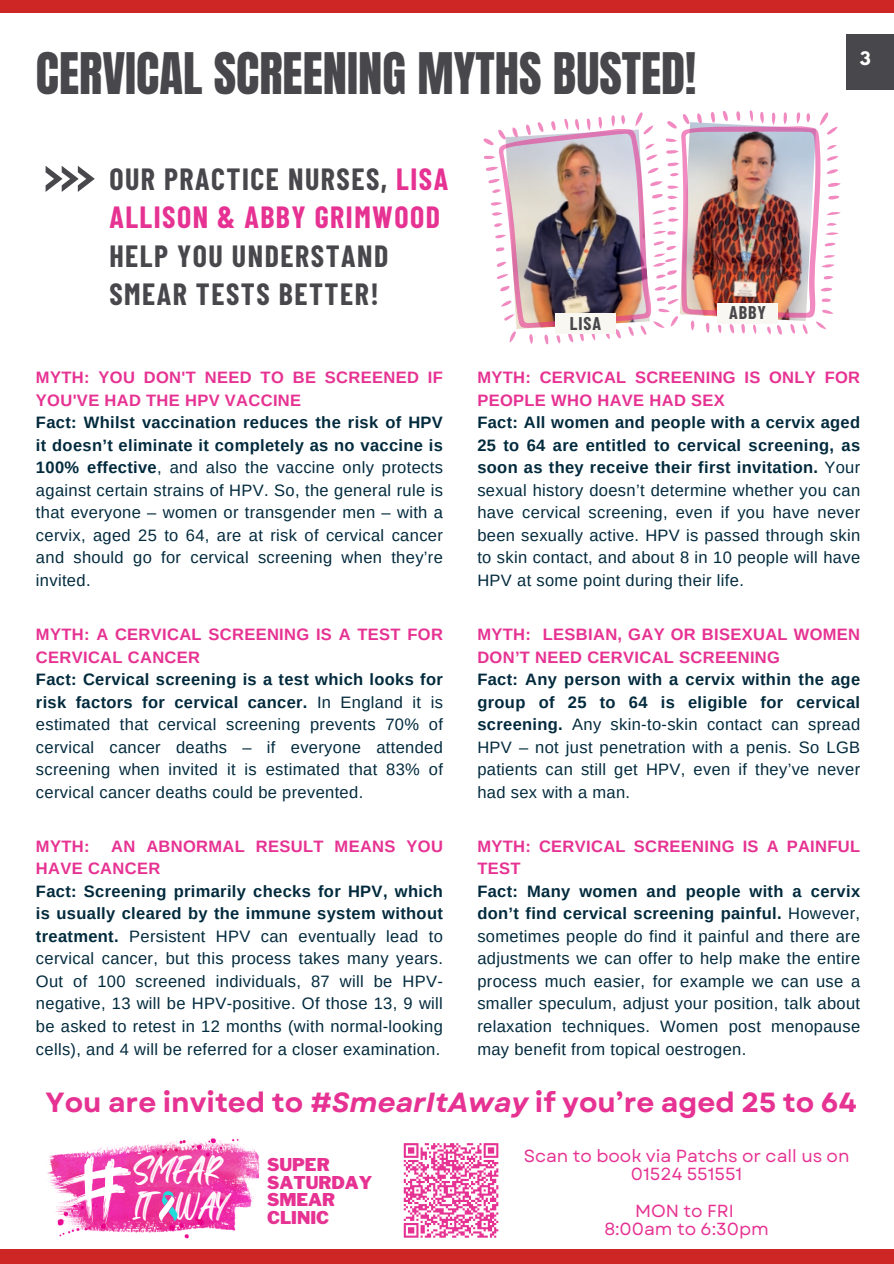
<style>
.page{position:relative;width:894px;height:1264px;background:#fff}
.page>*{position:absolute;margin:0;border:0;box-sizing:border-box;transform-origin:0 0}
.t1{font:48.75px "Anton";color:#48484c}
.t2{font:34.2px/36px "Black Bones";color:#fff}
.t3{font:700 30px/38.2px "Barlow Condensed";letter-spacing:.05em;color:#48484c}
.t4{font:700 27.75px "Garet";color:#e63292}
.t5{font:700 18px "Barlow Condensed";letter-spacing:.05em;color:#48484c}
.t6{font:17.55px/18.3px "Garet";color:#e63292;text-align:center}
.t7{font:900 17.55px/17.4px "Libre Franklin";color:#e63292}
.t8{font:16.5px/22.5px "Arimo";letter-spacing:.02em;color:#022a3d;text-align:justify}
.t9{font:700 16.5px/22.5px "Arimo";letter-spacing:.02em;color:#e63292}
.t10{font:700 16.5px "League Spartan";color:#fff}
.s1{color:#e63292}
.s2{font-weight:700}
.s3{font-style:italic}
</style>
<div class="page">
<div style="left:0;top:0;width:893px;height:12px;background:#ce2624"></div>
<div style="left:0;top:1249px;width:893px;height:14px;background:#ce2624"></div>
<div style="left:846px;top:34px;width:47px;height:55px;background:#48484c"></div>
<svg style="left:403px;top:1143px;width:96px;height:95px"></svg>
<img style="left:46px;top:1138px;width:214px;height:101px">
<svg style="left:55px;top:1155px;width:76px;height:68px"></svg>
<svg style="left:159px;top:1191px;width:18px;height:30px"></svg>
<img style="left:483px;top:110px;width:357px;height:234px">
<svg style="left:46px;top:166px;width:49px;height:26px"></svg>
<div style="left:555px;top:313px;width:60px;height:21px;background:#f8f7f1"></div>
<div style="left:717px;top:303px;width:60px;height:21px;background:#f8f7f1"></div>
<p class="t1" style="left:36px;top:39px;width:661px">CERVICAL SCREENING MYTHS BUSTED!</p>
<p class="t3" style="left:109px;top:159px;width:340px">OUR PRACTICE NURSES, <span class="s1">LISA<br>ALLISON &amp; ABBY GRIMWOOD<br></span>HELP YOU UNDERSTAND<br>SMEAR TESTS BETTER!</p>
<h2 class="t5" style="left:569px;top:311px;width:33px">LISA</h2>
<p class="t5" style="left:729px;top:301px;width:38px">ABBY</p>
<h1 class="t10" style="left:859px;top:51px;width:12px">3</h1>
<p class="t9" style="left:36px;top:366px;width:408px">MYTH: YOU DON'T NEED TO BE SCREENED IF<br>YOU'VE HAD THE HPV VACCINE</p>
<p class="t8" style="left:36px;top:411px;width:408px"><span class="s2">Fact: Whilst vaccination reduces the risk of HPV it doesn’t eliminate it completely as no vaccine is 100% effective</span>, and also the vaccine only protects against certain strains of HPV. So, the general rule is that everyone – women or transgender men – with a cervix, aged 25 to 64, are at risk of cervical cancer and should go for cervical screening when they’re invited.</p>
<p class="t9" style="left:36px;top:623px;width:408px">MYTH: A CERVICAL SCREENING IS A TEST FOR<br>CERVICAL CANCER</p>
<p class="t8" style="left:36px;top:668px;width:408px"><span class="s2">Fact: Cervical screening is a test which looks for risk factors for cervical cancer.</span> In England it is estimated that cervical screening prevents 70% of cervical cancer deaths – if everyone attended screening when invited it is estimated that 83% of cervical cancer deaths could be prevented.</p>
<p class="t9" style="left:36px;top:835px;width:408px;text-indent:75px">AN ABNORMAL RESULT MEANS YOU<br>HAVE CANCER</p>
<p class="t8" style="left:36px;top:880px;width:408px"><span class="s2">Fact: Screening primarily checks for HPV, which is usually cleared by the immune system without treatment.</span> Persistent HPV can eventually lead to cervical cancer, but this process takes many years.<br>Out of 100 screened individuals, 87 will be HPV&shy;negative, 13 will be HPV-positive. Of those 13, 9 will be asked to retest in 12 months (with normal-looking cells), and 4 will be referred for a closer examination.</p>
<p class="t9" style="left:36px;top:835px;width:55px">MYTH:</p>
<p class="t9" style="left:477px;top:366px;width:384px">MYTH: CERVICAL SCREENING IS ONLY FOR<br>PEOPLE WHO HAVE HAD SEX</p>
<p class="t8" style="left:477px;top:411px;width:384px"><span class="s2">Fact: All women and people with a cervix aged 25 to 64 are entitled to cervical screening, as soon as they receive their first invitation.</span> Your sexual history doesn’t determine whether you can have cervical screening, even if you have never been sexually active. HPV is passed through skin to skin contact, and about 8 in 10 people will have HPV at some point during their life.</p>
<p class="t9" style="left:477px;top:623px;width:384px">MYTH: LESBIAN, GAY OR BISEXUAL WOMEN<br>DON’T NEED CERVICAL SCREENING</p>
<p class="t8" style="left:477px;top:668px;width:384px"><span class="s2">Fact: Any person with a cervix within the age group of 25 to 64 is eligible for cervical screening.</span> Any skin-to-skin contact can spread HPV – not just penetration with a penis. So LGB patients can still get HPV, even if they’ve never had sex with a man.</p>
<p class="t9" style="left:477px;top:835px;width:384px">MYTH: CERVICAL SCREENING IS A PAINFUL<br>TEST</p>
<p class="t8" style="left:477px;top:880px;width:384px"><span class="s2">Fact: Many women and people with a cervix don’t find cervical screening painful.</span> However, sometimes people do find it painful and there are adjustments we can offer to help make the entire process much easier, for example we can use a smaller speculum, adjust your position, talk about relaxation techniques. Women post menopause may benefit from topical oestrogen.</p>
<h5 class="t4" style="left:45px;top:1082px;width:812px">You are invited to <span class="s3">#SmearItAway</span> if you’re aged 25 to 64</h5>
<p class="t6" style="left:523px;top:1146px;width:327px">Scan to book via Patchs or call us on<br>01524 551551</p>
<p class="t6" style="left:635px;top:1201px;width:100px">MON to FRI</p>
<p class="t6" style="left:604px;top:1219px;width:166px">8:00am to 6:30pm</p>
<h3 class="t2" style="left:133px;top:1153px;width:93px">SMEAR<br>IT WAY</h3>
<p class="t7" style="left:267px;top:1156px;width:107px">SUPER<br>SATURDAY<br>SMEAR<br>CLINIC</p>
</div>
